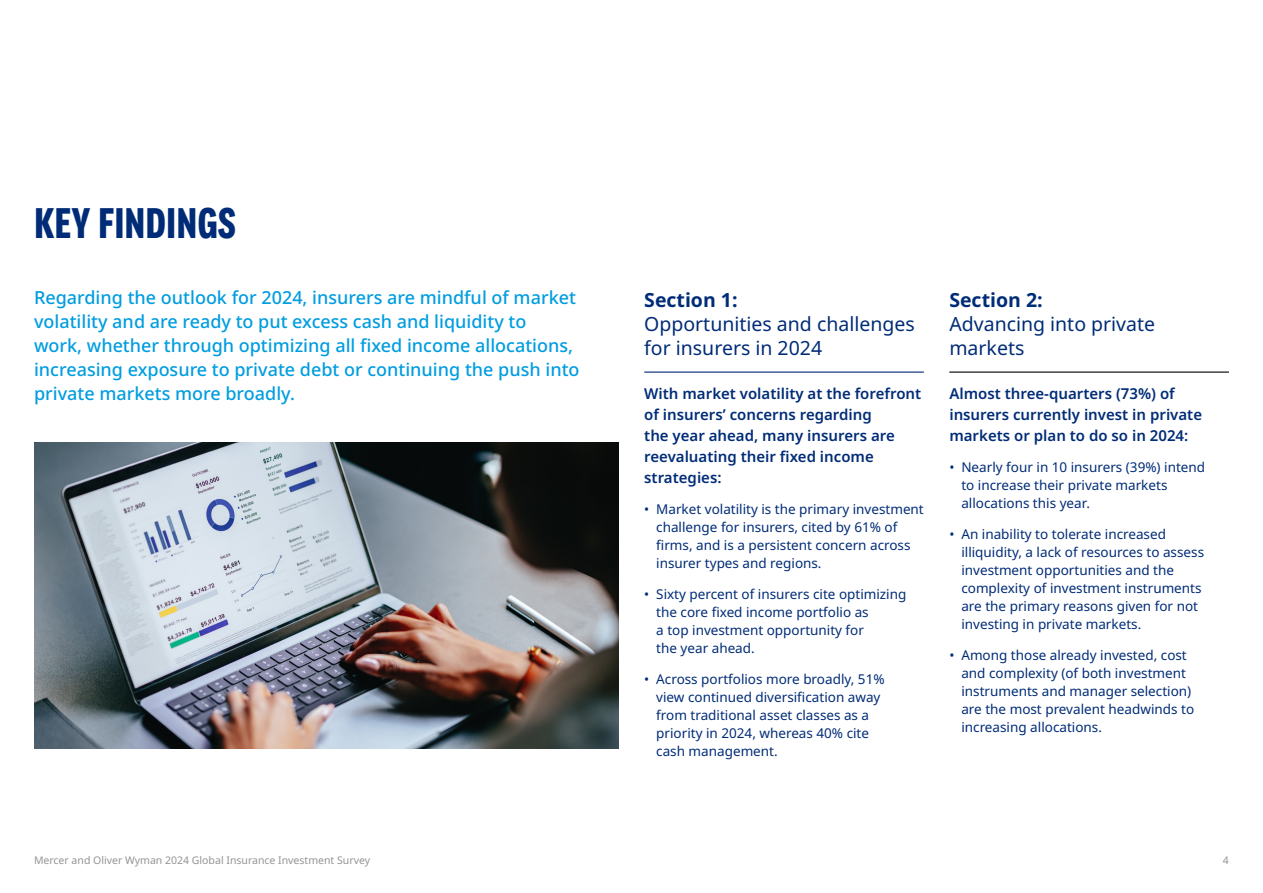
<style>
.page{position:relative;width:1263px;height:893px;background:#fff}
.page>*{position:absolute;margin:0;border:0;box-sizing:border-box;transform-origin:0 0}
.t1{font:700 39px "MMC Display Condensed";color:#002c77}
.t2{font:19.5px/23.4px "Noto Sans";color:#002c77}
.t3{font:700 19.5px "Noto Sans";color:#002c77}
.t4{font:500 18px/24px "Noto Sans";color:#009de0}
.t5{font:600 15px/21px "Noto Sans";color:#002c77}
.t6{font:13.5px/18px "Noto Sans";color:#002c77}
.t7{font:10.5px "Noto Sans";color:#949494}
</style>
<div class="page">
<hr style="left:644px;top:371px;width:280px;height:2px;background:#002c77">
<hr style="left:949px;top:371px;width:280px;height:2px;background:#000">
<img style="left:34px;top:442px;width:585px;height:306px">
<h1 class="t1" style="left:34px;top:196px;width:204px">KEY FINDINGS</h1>
<p class="t4" style="left:34px;top:286px;width:547px">Regarding the outlook for 2024, insurers are mindful of market volatility and are ready to put excess cash and liquidity to<br>work, whether through optimizing all fixed income allocations, increasing exposure to private debt or continuing the push into private markets more broadly.</p>
<h2 class="t3" style="left:644px;top:286px;width:95px">Section 1:</h2>
<h2 class="t3" style="left:949px;top:286px;width:95px">Section 2:</h2>
<h2 class="t2" style="left:644px;top:313px;width:272px">Opportunities and challenges for insurers in 2024</h2>
<h2 class="t2" style="left:949px;top:313px;width:207px">Advancing into private markets</h2>
<p class="t5" style="left:644px;top:384px;width:279px">With market volatility at the forefront of insurers’ concerns regarding<br>the year ahead, many insurers are reevaluating their fixed income strategies:</p>
<p class="t6" style="left:656px;top:500px;width:269px;text-indent:-12px">• Market volatility is the primary investment challenge for insurers, cited by 61% of firms, and is a persistent concern across insurer types and regions.</p>
<p class="t6" style="left:656px;top:585px;width:252px;text-indent:-12px">• Sixty percent of insurers cite optimizing the core fixed income portfolio as<br>a top investment opportunity for<br>the year ahead.</p>
<p class="t6" style="left:656px;top:670px;width:230px;text-indent:-12px">• Across portfolios more broadly, 51% view continued diversification away from traditional asset classes as a priority in 2024, whereas 40% cite cash management.</p>
<p class="t5" style="left:949px;top:384px;width:254px">Almost three-quarters (73%) of insurers currently invest in private markets or plan to do so in 2024:</p>
<p class="t6" style="left:961px;top:458px;width:245px;text-indent:-12px">• Nearly four in 10 insurers (39%) intend to increase their private markets allocations this year.</p>
<p class="t6" style="left:961px;top:525px;width:244px;text-indent:-12px">• An inability to tolerate increased illiquidity, a lack of resources to assess investment opportunities and the complexity of investment instruments are the primary reasons given for not investing in private markets.</p>
<p class="t6" style="left:961px;top:646px;width:234px;text-indent:-12px">• Among those already invested, cost and complexity (of both investment instruments and manager selection) are the most prevalent headwinds to increasing allocations.</p>
<p class="t7" style="left:34px;top:853px;width:338px">Mercer and Oliver Wyman 2024 Global Insurance Investment Survey</p>
<p class="t7" style="left:1223px;top:853px;width:8px">4</p>
</div>
